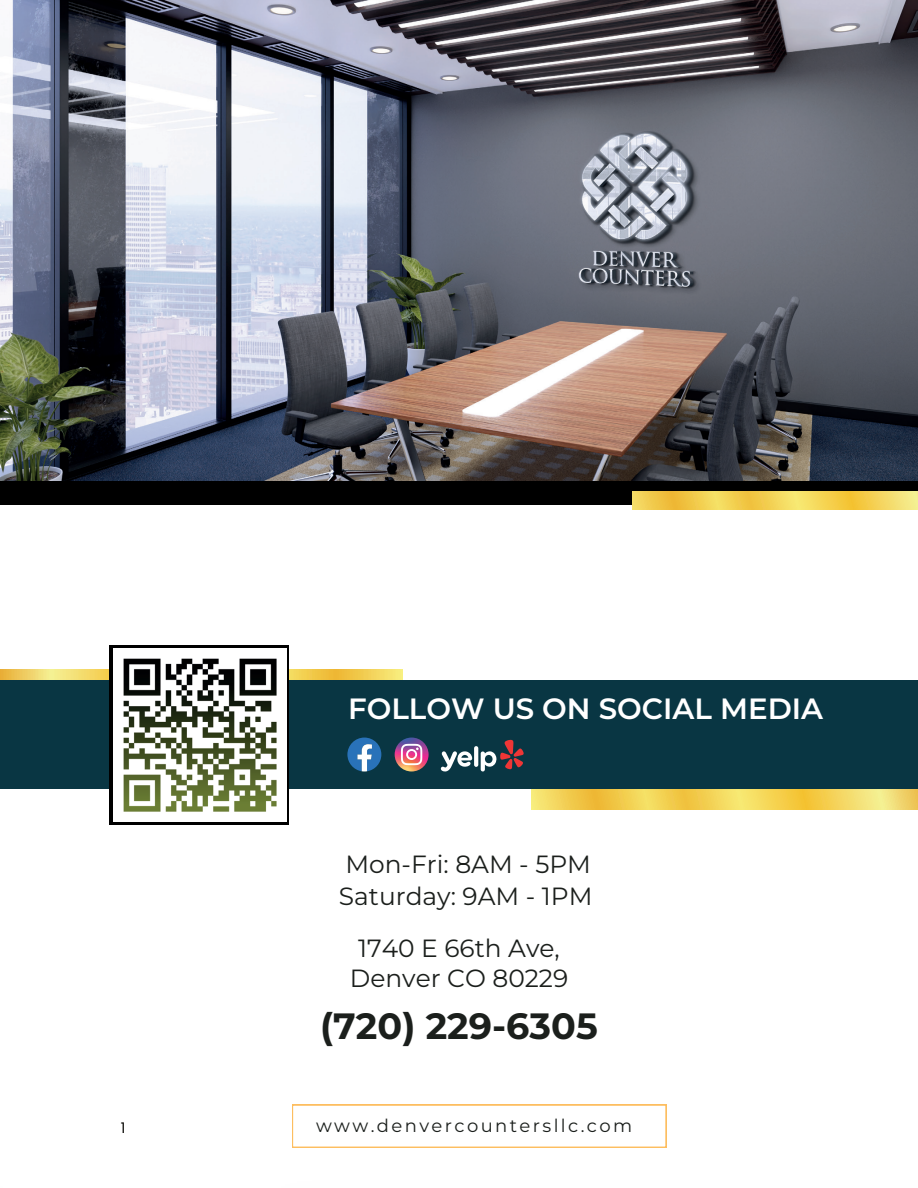
<style>
.page{position:relative;width:918px;height:1188px;background:#fff}
.page>*{position:absolute;margin:0;border:0;box-sizing:border-box;transform-origin:0 0}
.t1{font:700 36.6px "Montserrat";color:#1b1f1c}
.t2{font:600 29.25px "Montserrat";color:#fff}
.t3{font:24.9px/31.8px "Montserrat";color:#1b1f1c}
.t4{font:18px "Montserrat";letter-spacing:.135em;color:#1b1f1c}
.t5{font:14.7px "Poppins";color:#080704}
</style>
<div class="page">
<svg style="left:292px;top:1105px;width:374px;height:42px"></svg>
<div style="left:1px;top:480px;width:917px;height:24px;background:#000"></div>
<svg style="left:633px;top:491px;width:285px;height:18px;background:#f3d255"></svg>
<svg style="left:0;top:670px;width:402px;height:11px;background:#dcc45b"></svg>
<svg style="left:531px;top:809px;width:387px;height:1px"></svg>
<svg style="left:531px;top:789px;width:387px;height:20px;background:#f3d359"></svg>
<div style="left:0;top:681px;width:918px;height:108px;background:#093643"></div>
<svg style="left:109px;top:645px;width:180px;height:180px;background:#232323"></svg>
<img style="left:0;top:0;width:918px;height:480px">
<img style="left:113px;top:648px;width:173px;height:173px">
<img style="left:395px;top:738px;width:34px;height:33px;border-radius:17px">
<svg style="left:401px;top:744px;width:21px;height:21px"></svg>
<svg style="left:347px;top:738px;width:34px;height:33px"></svg>
<svg style="left:440px;top:740px;width:84px;height:32px"></svg>
<p class="t5" style="left:121px;top:1119px;width:6px">1</p>
<p class="t2" style="left:348px;top:688px;width:477px">FOLLOW US ON SOCIAL MEDIA</p>
<p class="t3" style="left:339px;top:847px;width:255px">Mon-Fri: 8AM - 5PM<br>Saturday: 9AM - 1PM</p>
<p class="t3" style="left:350px;top:933px;width:220px;line-height:29.8px;text-align:center">1740 E 66th Ave,<br>Denver CO 80229</p>
<h1 class="t1" style="left:320px;top:1000px;width:279px">(720) 229-6305</h1>
<p class="t4" style="left:316px;top:1113px;width:318px">www.denvercountersllc.com</p>
</div>
